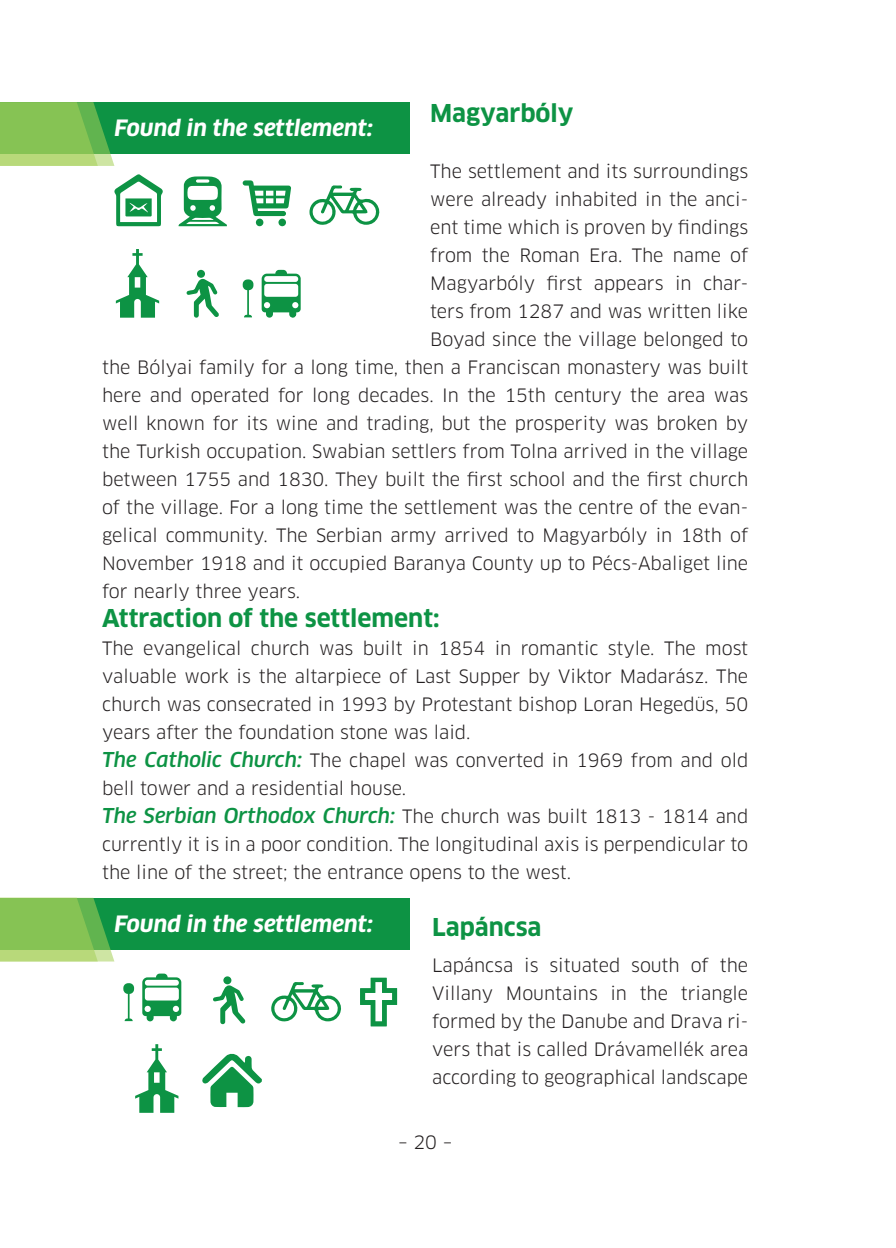
<style>
.page{position:relative;width:896px;height:1248px;background:#fff}
.page>*{position:absolute;margin:0;border:0;box-sizing:border-box;transform-origin:0 0}
.t1{font:700 24px "Clan Pro";color:#0d9344}
.t2{font:italic 700 22px "Clan Pro";color:#fff}
.t3{font:18px/28px "Clan Pro";color:#231f20;text-align:justify}
.s1{font-weight:500;font-style:italic;font-size:20px;color:#0d9344}
</style>
<div class="page">
<div style="left:0;top:102px;width:409px;height:52px;background:#0d9344"></div>
<div style="left:0;top:897px;width:409px;height:52px;background:#0d9344"></div>
<svg style="left:0;top:102px;width:114px;height:64px;background:#81c15a"></svg>
<svg style="left:0;top:897px;width:114px;height:64px;background:#82c25b"></svg>
<svg style="left:114px;top:174px;width:49px;height:52px"></svg>
<svg style="left:116px;top:249px;width:43px;height:68px"></svg>
<svg style="left:178px;top:176px;width:49px;height:50px"></svg>
<svg style="left:243px;top:180px;width:48px;height:36px"></svg>
<div style="left:256px;top:218px;width:7px;height:8px;background:#0d9344;border-radius:50%"></div>
<div style="left:278px;top:218px;width:8px;height:8px;background:#0d9344;border-radius:50%"></div>
<svg style="left:262px;top:270px;width:39px;height:48px"></svg>
<svg style="left:243px;top:279px;width:10px;height:38px"></svg>
<svg style="left:309px;top:185px;width:71px;height:40px"></svg>
<svg style="left:187px;top:279px;width:32px;height:39px"></svg>
<div style="left:197px;top:270px;width:8px;height:8px;background:#0d9344;border-radius:50%"></div>
<svg style="left:135px;top:1044px;width:43px;height:68px"></svg>
<svg style="left:142px;top:973px;width:39px;height:48px"></svg>
<svg style="left:123px;top:983px;width:11px;height:38px"></svg>
<svg style="left:271px;top:982px;width:70px;height:40px"></svg>
<svg style="left:213px;top:985px;width:32px;height:39px"></svg>
<div style="left:223px;top:976px;width:8px;height:8px;background:#0d9344;border-radius:50%"></div>
<svg style="left:202px;top:1053px;width:60px;height:54px"></svg>
<svg style="left:360px;top:977px;width:37px;height:49px"></svg>
<p class="t1" style="left:430px;top:99px;width:145px">Magyarbóly</p>
<p class="t3" style="left:430px;top:157px;width:320px">The settlement and its surroundings</p>
<p class="t3" style="left:430px;top:185px;width:320px">were already inhabited in the anci-</p>
<p class="t3" style="left:430px;top:213px;width:320px">ent time which is proven by findings</p>
<p class="t3" style="left:430px;top:241px;width:320px">from the Roman Era. The name of</p>
<p class="t3" style="left:430px;top:269px;width:320px">Magyarbóly first appears in char-</p>
<p class="t3" style="left:430px;top:297px;width:319px">ters from 1287 and was written like</p>
<p class="t3" style="left:430px;top:325px;width:319px">Boyad since the village belonged to</p>
<p class="t3" style="left:102px;top:353px;width:648px">the Bólyai family for a long time, then a Franciscan monastery was built</p>
<p class="t3" style="left:102px;top:381px;width:647px">here and operated for long decades. In the 15th century the area was</p>
<p class="t3" style="left:102px;top:409px;width:648px">well known for its wine and trading, but the prosperity was broken by</p>
<p class="t3" style="left:102px;top:437px;width:648px">the Turkish occupation. Swabian settlers from Tolna arrived in the village</p>
<p class="t3" style="left:102px;top:465px;width:647px">between 1755 and 1830. They built the first school and the first church</p>
<p class="t3" style="left:102px;top:493px;width:648px">of the village. For a long time the settlement was the centre of the evan-</p>
<p class="t3" style="left:102px;top:521px;width:648px">gelical community. The Serbian army arrived to Magyarbóly in 18th of</p>
<p class="t3" style="left:102px;top:549px;width:648px">November 1918 and it occupied Baranya County up to Pécs-Abaliget line</p>
<p class="t3" style="left:102px;top:577px;width:200px">for nearly three years.</p>
<p class="t1" style="left:102px;top:604px;width:339px">Attraction of the settlement:</p>
<p class="t3" style="left:102px;top:634px;width:648px">The evangelical church was built in 1854 in romantic style. The most valuable work is the altarpiece of Last Supper by Viktor Madarász. The church was consecrated in 1993 by Protestant bishop Loran Hegedüs, 50 years after the foundation stone was laid.</p>
<p class="t3" style="left:102px;top:746px;width:648px"><span class="s1">The Catholic Church:</span> The chapel was converted in 1969 from and old bell tower and a residential house.</p>
<p class="t3" style="left:102px;top:802px;width:648px"><span class="s1">The Serbian Orthodox Church:</span> The church was built 1813 - 1814 and currently it is in a poor condition. The longitudinal axis is perpendicular to the line of the street; the entrance opens to the west.</p>
<p class="t1" style="left:432px;top:913px;width:111px">Lapáncsa</p>
<p class="t3" style="left:432px;top:951px;width:318px">Lapáncsa is situated south of the Villany Mountains in the triangle formed by the Danube and Drava ri&shy;vers that is called Drávamellék area according to geographical landscape</p>
<p class="t2" style="left:114px;top:115px;width:260px">Found in the settlement:</p>
<p class="t2" style="left:114px;top:910px;width:260px">Found in the settlement:</p>
<p class="t3" style="left:398px;top:1127px;width:56px">– 20 –</p>
</div>
